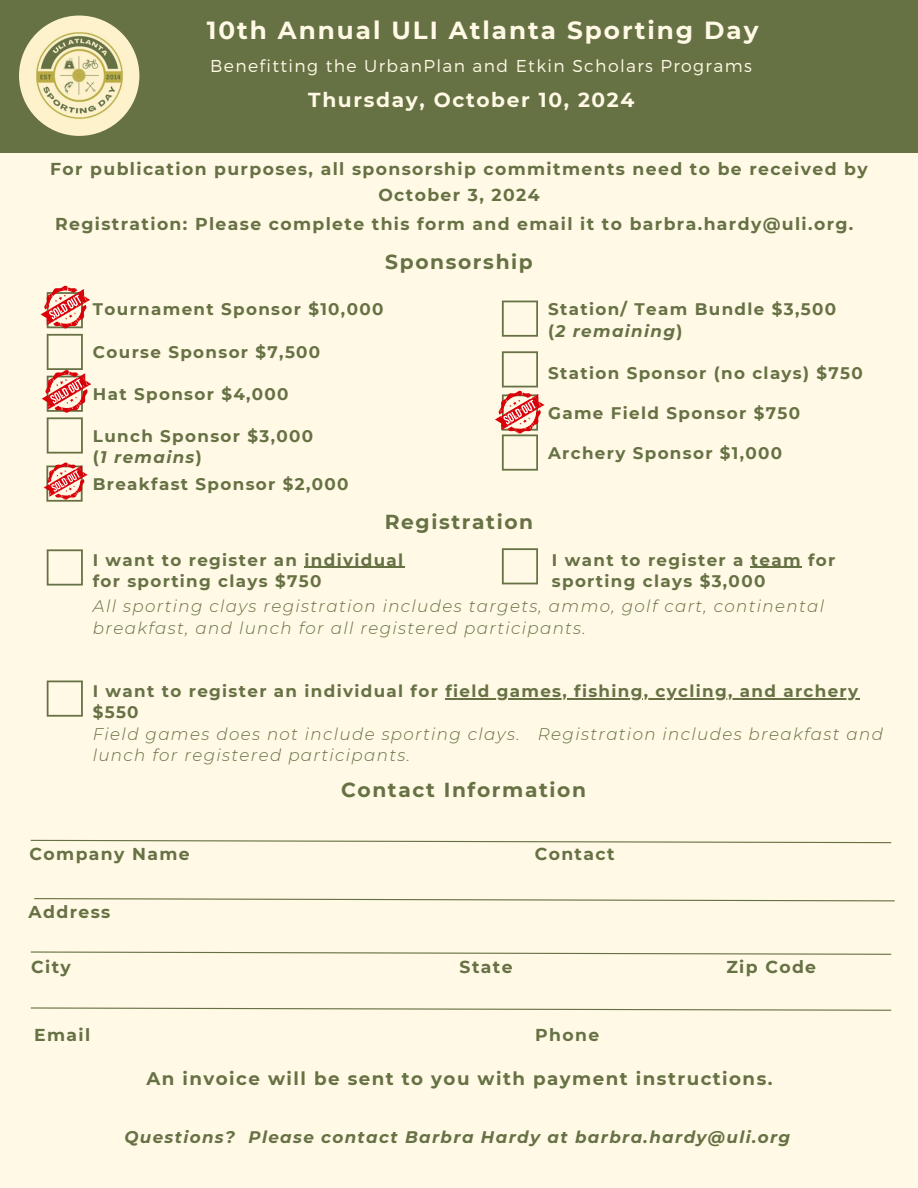
<style>
.page{position:relative;width:918px;height:1188px;background:#fff9e5}
.page>*{position:absolute;margin:0;border:0;box-sizing:border-box;transform-origin:0 0}
.t1{font:700 24.75px "Montserrat";letter-spacing:.08em;color:#fff9e5}
.t2{font:700 20.25px "Montserrat";letter-spacing:.08em;color:#667144}
.t3{font:700 20.25px "Montserrat";letter-spacing:.08em;color:#fff9e5}
.t4{font:700 18.3px "Montserrat";letter-spacing:.08em;color:#667144}
.t5{font:700 17.25px/25.8px "Montserrat";letter-spacing:.08em;color:#667144;text-align:center}
.t6{font:300 17.25px "Montserrat";letter-spacing:.08em;color:#fff9e5}
.t7{font:700 16.8px/21.3px "Montserrat";letter-spacing:.08em;color:#667144}
.t8{font:italic 300 16.8px/21.3px "Montserrat";letter-spacing:.08em;color:#667144}
.t9{font:italic 700 16.8px "Montserrat";letter-spacing:.08em;color:#667144}
.s1{font-style:normal}
.s2{font-weight:700;font-style:normal}
</style>
<div class="page">
<div style="left:0;top:0;width:918px;height:152px;background:#667144"></div>
<img style="left:19px;top:16px;width:120px;height:120px;border-radius:50%">
<svg style="left:47px;top:549px;width:36px;height:36px"></svg>
<svg style="left:502px;top:548px;width:36px;height:36px"></svg>
<hr style="left:305px;top:567px;width:100px;height:1px;background:#667144">
<hr style="left:751px;top:567px;width:51px;height:1px;background:#667144">
<svg style="left:502px;top:301px;width:36px;height:36px"></svg>
<svg style="left:495px;top:351px;width:49px;height:119px"></svg>
<svg style="left:47px;top:681px;width:36px;height:36px"></svg>
<hr style="left:445px;top:698px;width:414px;height:1px;background:#667144">
<svg style="left:30px;top:839px;width:862px;height:5px"></svg>
<svg style="left:34px;top:898px;width:861px;height:4px"></svg>
<svg style="left:30px;top:951px;width:862px;height:4px"></svg>
<svg style="left:30px;top:1007px;width:862px;height:4px"></svg>
<svg style="left:42px;top:334px;width:49px;height:119px"></svg>
<svg style="left:44px;top:463px;width:44px;height:39px"></svg>
<svg style="left:41px;top:286px;width:49px;height:42px"></svg>
<p class="t1" style="left:207px;top:15px;width:553px">10th Annual ULI Atlanta Sporting Day</p>
<p class="t6" style="left:210px;top:55px;width:543px">Benefitting the UrbanPlan and Etkin Scholars Programs</p>
<p class="t3" style="left:308px;top:87px;width:328px">Thursday, October 10, 2024</p>
<p class="t5" style="left:50px;top:156px;width:819px">For publication purposes, all sponsorship commitments need to be received by<br>October 3, 2024</p>
<p class="t5" style="left:55px;top:211px;width:800px">Registration: Please complete this form and email it to barbra.hardy@uli.org.</p>
<p class="t2" style="left:385px;top:250px;width:149px">Sponsorship</p>
<p class="t7" style="left:93px;top:299px;width:292px">Tournament Sponsor $10,000</p>
<p class="t7" style="left:93px;top:342px;width:229px">Course Sponsor $7,500</p>
<p class="t7" style="left:93px;top:383px;width:197px">Hat Sponsor $4,000</p>
<p class="t7" style="left:93px;top:425px;width:222px">Lunch Sponsor $3,000</p>
<p class="t9" style="left:93px;top:447px;width:110px"><span class="s1">(</span>1 remains<span class="s1">)</span></p>
<p class="t7" style="left:93px;top:473px;width:257px">Breakfast Sponsor $2,000</p>
<h3 class="t7" style="left:548px;top:299px;width:289px">Station/ Team Bundle $3,500</h3>
<p class="t9" style="left:548px;top:321px;width:136px"><span class="s1">(</span>2 remaining<span class="s1">)</span></p>
<p class="t7" style="left:548px;top:362px;width:316px">Station Sponsor (no clays) $750</p>
<p class="t7" style="left:548px;top:402px;width:253px">Game Field Sponsor $750</p>
<p class="t7" style="left:548px;top:442px;width:236px">Archery Sponsor $1,000</p>
<p class="t2" style="left:385px;top:509px;width:150px">Registration</p>
<p class="t7" style="left:93px;top:549px;width:312px">I want to register an individual for sporting clays $750</p>
<p class="t7" style="left:552px;top:549px;width:285px">I want to register a team for sporting clays $3,000</p>
<p class="t8" style="left:93px;top:596px;width:733px">All sporting clays registration includes targets, ammo, golf cart, continental breakfast, and lunch for all registered participants.</p>
<h3 class="t7" style="left:93px;top:680px;width:767px">I want to register an individual for field games, fishing, cycling, and archery</h3>
<p class="t8" style="left:93px;top:702px;width:428px"><span class="s2">$550<br></span>Field games does not include sporting clays.</p>
<p class="t8" style="left:538px;top:723px;width:347px">Registration includes breakfast and</p>
<p class="t8" style="left:93px;top:744px;width:319px">lunch for registered participants.</p>
<p class="t2" style="left:341px;top:777px;width:247px">Contact Information</p>
<p class="t5" style="left:30px;top:841px;width:162px">Company Name</p>
<p class="t5" style="left:535px;top:841px;width:81px">Contact</p>
<p class="t5" style="left:29px;top:899px;width:83px">Address</p>
<p class="t5" style="left:31px;top:954px;width:41px">City</p>
<p class="t5" style="left:460px;top:954px;width:54px">State</p>
<p class="t5" style="left:726px;top:954px;width:91px">Zip Code</p>
<p class="t5" style="left:34px;top:1022px;width:58px">Email</p>
<p class="t5" style="left:535px;top:1022px;width:66px">Phone</p>
<p class="t4" style="left:146px;top:1067px;width:628px">An invoice will be sent to you with payment instructions.</p>
<p class="t9" style="left:124px;top:1126px;width:667px">Questions? Please contact Barbra Hardy at barbra.hardy@uli.org</p>
</div>
